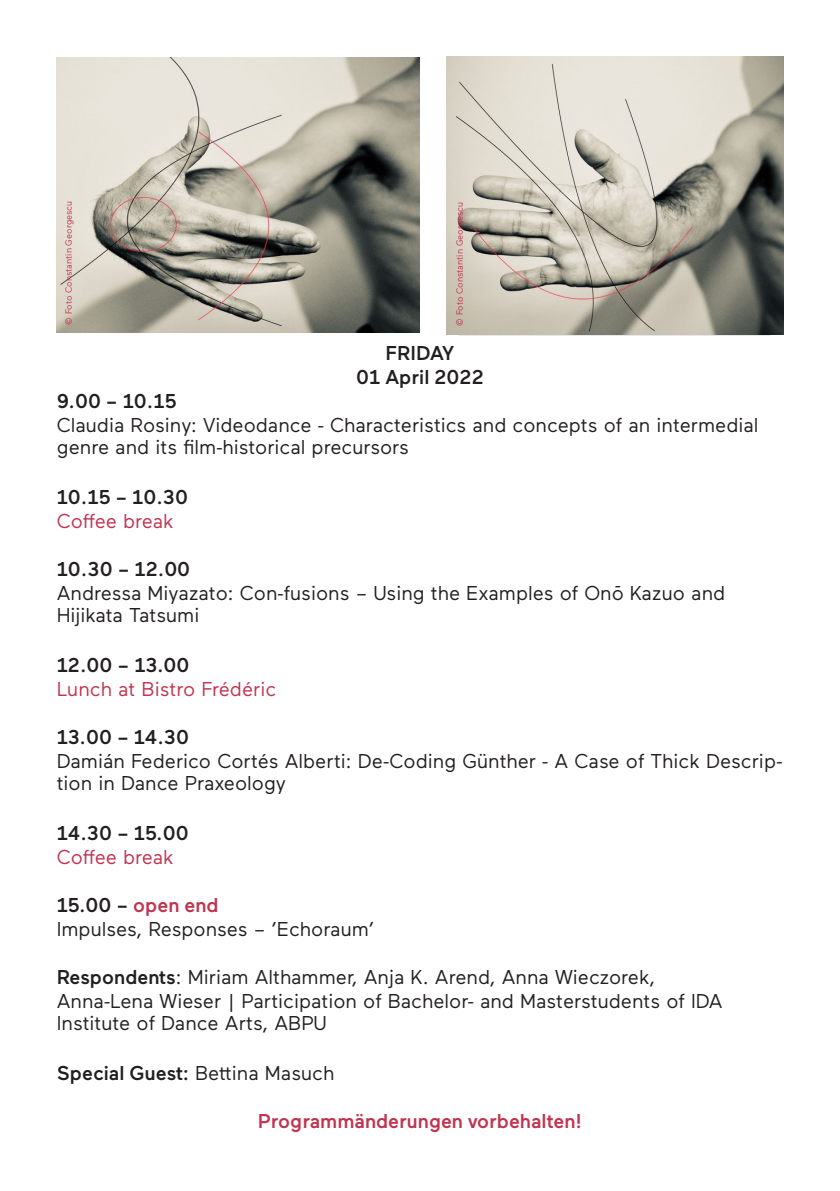
<style>
.page{position:relative;width:840px;height:1191px;background:#fff}
.page>*{position:absolute;margin:0;border:0;box-sizing:border-box;transform-origin:0 0}
.Programm{font:20px/22px "Maax";color:#231f20}
.Programm-2{font:500 20px "Maax";color:#231f20}
.Programm-3{font:20px "Maax";color:#c1344f}
.Programm-4{font:500 20px "Maax";color:#c1344f}
.Copyright{font:9px "Maax";color:#c1344f}
.s1{color:#231f20}
.s2{font-weight:500}
.s3{font-weight:400}
</style>
<div class="page">
<img style="left:57px;top:58px;width:363px;height:274px">
<img style="left:446px;top:57px;width:336px;height:277px">
<p class="Copyright" style="left:63px;top:325px;width:125px;rotate:-90deg">© Foto Constantin Georgescu</p>
<p class="Copyright" style="left:453px;top:325px;width:125px;rotate:-90deg">© Foto Constantin Georgescu</p>
<p class="Programm-2" style="left:385px;top:342px;width:70px">FRIDAY</p>
<p class="Programm-2" style="left:356px;top:366px;width:129px">01 April 2022</p>
<p class="Programm-2" style="left:57px;top:390px;width:121px">9.00 – 10.15</p>
<p class="Programm" style="left:57px;top:413px;width:703px">Claudia Rosiny: Videodance - Characteristics and concepts of an intermedial genre and its film-historical precursors</p>
<p class="Programm-2" style="left:57px;top:486px;width:133px">10.15 – 10.30</p>
<p class="Programm-3" style="left:57px;top:508px;width:119px">Coffee break</p>
<p class="Programm-2" style="left:57px;top:558px;width:135px">10.30 – 12.00</p>
<p class="Programm" style="left:57px;top:581px;width:669px">Andressa Miyazato: Con-fusions – Using the Examples of Onō Kazuo and<br>Hijikata Tatsumi</p>
<p class="Programm-2" style="left:57px;top:654px;width:134px">12.00 – 13.00</p>
<p class="Programm-3" style="left:57px;top:676px;width:221px">Lunch at Bistro Frédéric</p>
<p class="Programm-2" style="left:57px;top:726px;width:134px">13.00 – 14.30</p>
<p class="Programm" style="left:57px;top:749px;width:727px">Damián Federico Cortés Alberti: De-Coding Günther - A Case of Thick Descrip&shy;tion in Dance Praxeology</p>
<p class="Programm-2" style="left:57px;top:822px;width:133px">14.30 – 15.00</p>
<p class="Programm-3" style="left:57px;top:844px;width:119px">Coffee break</p>
<p class="Programm-4" style="left:57px;top:894px;width:163px"><span class="s1">15.00 –</span> open end</p>
<p class="Programm" style="left:57px;top:917px;width:319px">Impulses, Responses – ’Echoraum’</p>
<p class="Programm" style="left:57px;top:965px;width:599px"><span class="s2">Respondents</span>: Miriam Althammer, Anja K. Arend, Anna Wieczorek,</p>
<p class="Programm" style="left:57px;top:989px;width:667px">Anna-Lena Wieser | Participation of Bachelor- and Masterstudents of IDA<br>Institute of Dance Arts, ABPU</p>
<p class="Programm-2" style="left:57px;top:1062px;width:279px">Special Guest: <span class="s3">Bettina Masuch</span></p>
<p class="Programm-4" style="left:258px;top:1110px;width:325px">Programmänderungen vorbehalten!</p>
</div>
